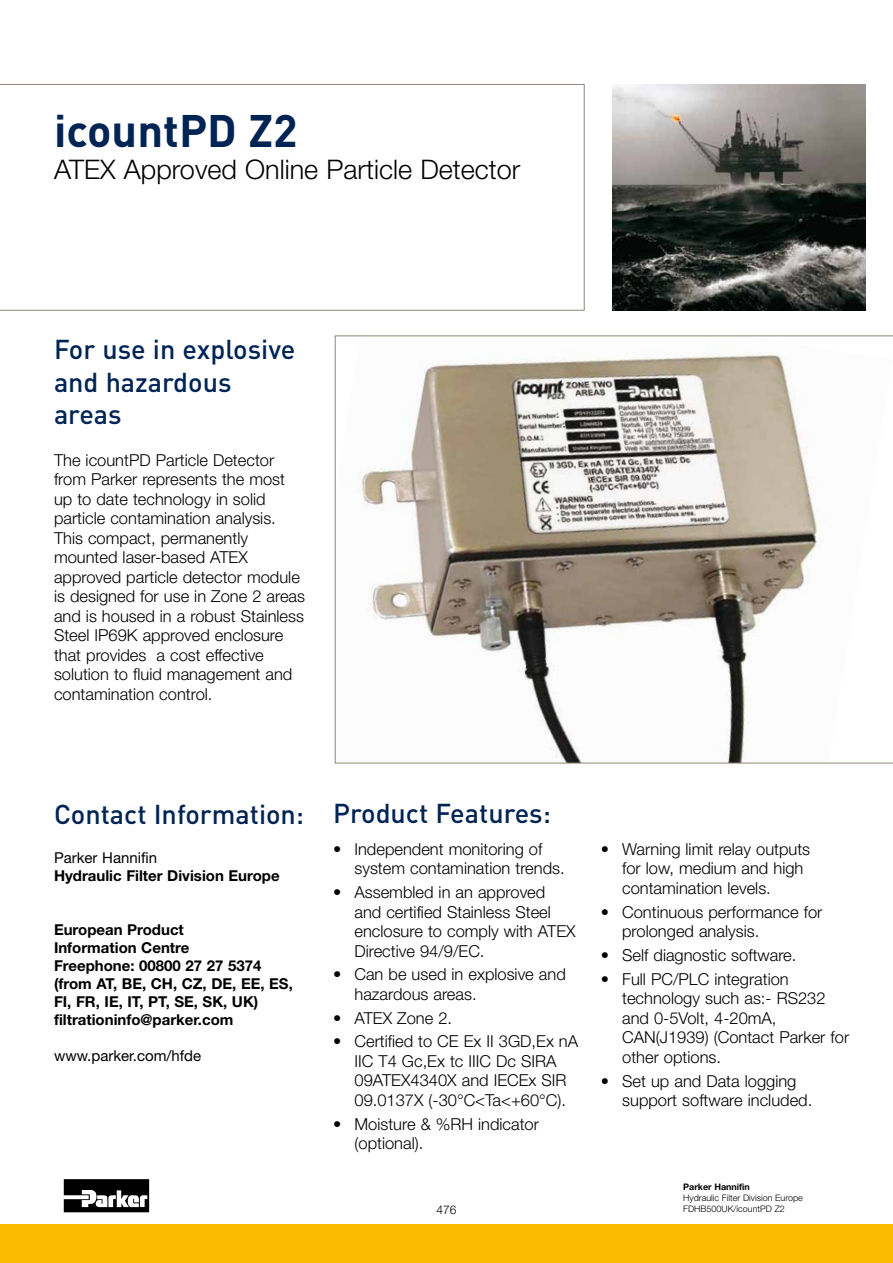
<style>
.page{position:relative;width:893px;height:1263px;background:#fff}
.page>*{position:absolute;margin:0;border:0;box-sizing:border-box;transform-origin:0 0}
.t1{font:700 45px "DINOT";color:#002454}
.t2{font:500 27px/32.4px "DINOT";color:#002454}
.t3{font:300 27px "Helvetica Neue LT Std";color:#000}
.t4{font:300 16.5px/19.5px "Helvetica Neue LT Std";color:#000}
.t5{font:700 15px/18px "Helvetica Neue LT Std";color:#000}
.t6{font:15px "Helvetica Neue LT Std";color:#000}
.t7{font:300 12px "Helvetica Neue LT Std";color:#000}
.t8{font:300 9px/11.2px "Helvetica Neue LT Std";color:#000}
.t9{font:700 9px "Helvetica Neue LT Std";color:#000}
</style>
<div class="page">
<div style="left:0;top:1225px;width:893px;height:38px;background:#fabb00"></div>
<div style="left:64px;top:1179px;width:86px;height:35px;background:#adadad"></div>
<svg style="left:64px;top:1179px;width:85px;height:33px;background:#454545"></svg>
<svg style="left:0;top:84px;width:585px;height:227px"></svg>
<img style="left:613px;top:84px;width:252px;height:227px">
<svg style="left:335px;top:335px;width:558px;height:428px"></svg>
<h1 class="t1" style="left:54px;top:100px;width:245px">icountPD Z2</h1>
<h2 class="t3" style="left:54px;top:153px;width:468px">ATEX Approved Online Particle Detector</h2>
<h2 class="t2" style="left:54px;top:332px;width:243px">For use in explosive and hazardous areas</h2>
<p class="t4" style="left:54px;top:450px;width:253px">The icountPD Particle Detector from Parker represents the most up to date technology in solid particle contamination analysis.<br>This compact, permanently mounted laser-based ATEX approved particle detector module is designed for use in Zone 2 areas and is housed in a robust Stainless<br>Steel IP69K approved enclosure that provides a cost effective solution to fluid management and contamination control.</p>
<h2 class="t2" style="left:54px;top:796px;width:252px">Contact Information:</h2>
<p class="t6" style="left:54px;top:849px;width:105px">Parker Hannifin</p>
<p class="t5" style="left:54px;top:866px;width:227px">Hydraulic Filter Division Europe</p>
<p class="t5" style="left:54px;top:920px;width:240px">European Product<br>Information Centre<br>Freephone: 00800 27 27 5374 (from AT, BE, CH, CZ, DE, EE, ES,<br>FI, FR, IE, IT, PT, SE, SK, UK) filtrationinfo@parker.com</p>
<p class="t6" style="left:54px;top:1047px;width:149px">www.parker.com/hfde</p>
<h2 class="t2" style="left:333px;top:796px;width:219px">Product Features:</h2>
<p class="t4" style="left:354px;top:839px;width:212px;text-indent:-21px">• Independent monitoring of system contamination trends.</p>
<p class="t4" style="left:354px;top:882px;width:223px;text-indent:-21px">• Assembled in an approved and certified Stainless Steel enclosure to comply with ATEX<br>Directive 94/9/EC.</p>
<p class="t4" style="left:354px;top:964px;width:213px;text-indent:-21px">• Can be used in explosive and hazardous areas.</p>
<p class="t4" style="left:333px;top:1008px;width:120px">• ATEX Zone 2.</p>
<p class="t4" style="left:333px;top:1031px;width:246px;text-align:center">• Certified to CE Ex II 3GD,Ex nA<br>IIC T4 Gc,Ex tc IIIC Dc SIRA<br>09ATEX4340X and IECEx SIR<br>09.0137X (-30°C&lt;Ta&lt;+60°C).</p>
<p class="t4" style="left:354px;top:1114px;width:186px;text-indent:-21px">• Moisture &amp; %RH indicator (optional).</p>
<p class="t4" style="left:622px;top:839px;width:190px;text-indent:-21px">• Warning limit relay outputs for low, medium and high contamination levels.</p>
<p class="t4" style="left:622px;top:902px;width:202px;text-indent:-21px">• Continuous performance for prolonged analysis.</p>
<p class="t4" style="left:601px;top:945px;width:197px">• Self diagnostic software.</p>
<p class="t4" style="left:622px;top:969px;width:229px;text-indent:-21px">• Full PC/PLC integration technology such as:- RS232 and 0-5Volt, 4-20mA,<br>CAN(J1939) (Contact Parker for other options.</p>
<p class="t4" style="left:622px;top:1070px;width:192px;text-indent:-21px">• Set up and Data logging support software included.</p>
<p class="t9" style="left:683px;top:1181px;width:68px">Parker Hannifin</p>
<p class="t8" style="left:683px;top:1192px;width:121px">Hydraulic Filter Division Europe<br>FDHB500UK/icountPD Z2</p>
<p class="t7" style="left:436px;top:1202px;width:22px">476</p>
<p class="t8" style="left:733px;top:1203px;width:4px">.</p>
</div>
